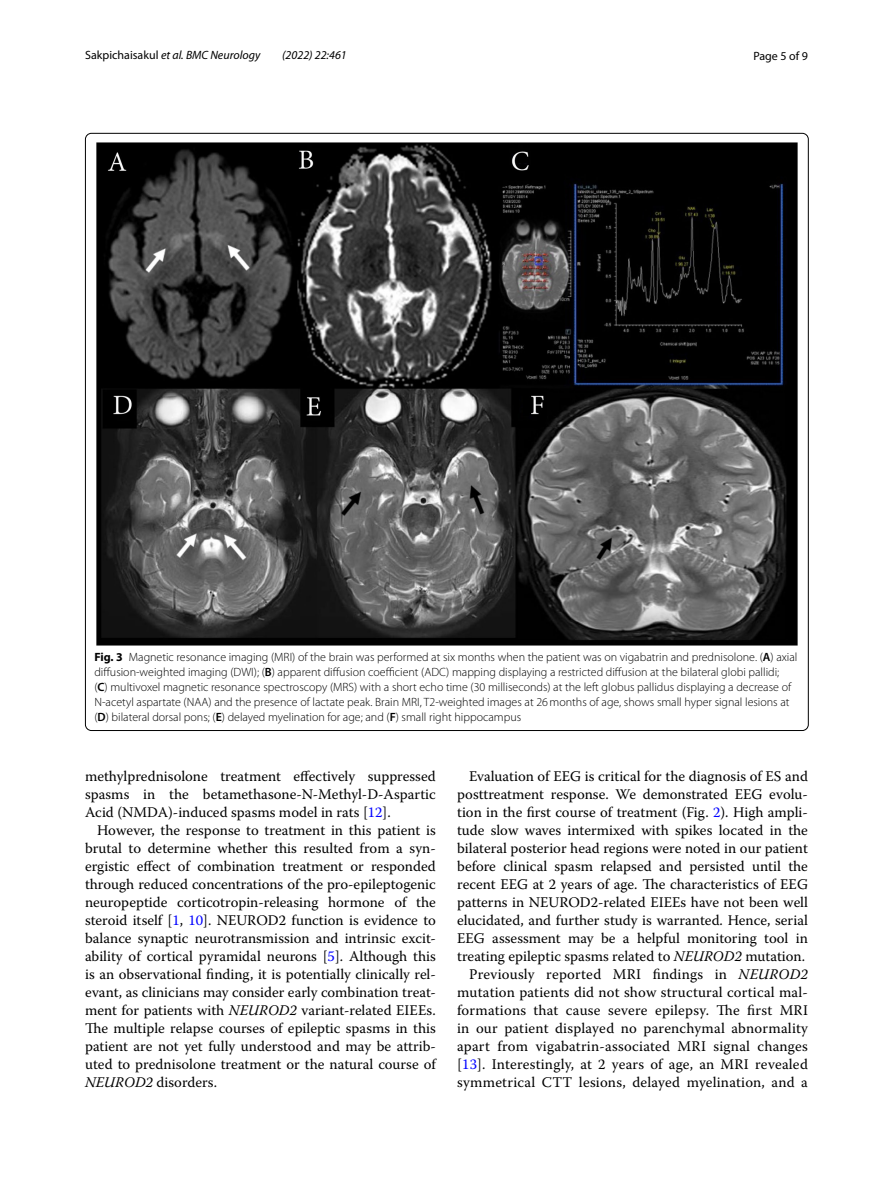
<style>
.page{position:relative;width:893px;height:1187px;background:#fff}
.page>*{position:absolute;margin:0;border:0;box-sizing:border-box;transform-origin:0 0}
.t1{font:14.7px/18px "Warnock Pro";letter-spacing:.005em;color:#000;text-align:justify}
.t2{font:300 12px/15px "Myriad Pro";color:#000}
.t3{font:italic 12px "Myriad Pro";color:#000}
.t4{font:12px "Myriad Pro";color:#000}
.s1{font-style:normal}
.s2{font-weight:700}
.s3{font-weight:600}
.s4{color:#00f}
.s5{font-style:italic}
</style>
<div class="page">
<img style="left:97px;top:142px;width:700px;height:503px">
<p class="t3" style="left:85px;top:48px;width:177px"><span class="s1">Sakpichaisakul</span> et al. BMC Neurology</p>
<p class="t3" style="left:282px;top:48px;width:66px">(2022) 22:461</p>
<p class="t4" style="left:753px;top:48px;width:56px">Page 5 of 9</p>
<p class="t2" style="left:94px;top:649px;width:704px"><span class="s2">Fig. 3</span> Magnetic resonance imaging (MRI) of the brain was performed at six months when the patient was on vigabatrin and prednisolone. (<span class="s3">A</span>) axial diffusion-weighted imaging (DWI); (<span class="s3">B</span>) apparent diffusion coefficient (ADC) mapping displaying a restricted diffusion at the bilateral globi pallidi;<br>(<span class="s3">C</span>) multivoxel magnetic resonance spectroscopy (MRS) with a short echo time (30 milliseconds) at the left globus pallidus displaying a decrease of N-acetyl aspartate (NAA) and the presence of lactate peak. Brain MRI, T2-weighted images at 26months of age, shows small hyper signal lesions at (<span class="s3">D</span>) bilateral dorsal pons; (<span class="s3">E</span>) delayed myelination for age; and (<span class="s3">F</span>) small right hippocampus</p>
<p class="t1" style="left:85px;top:766px;width:352px">methylprednisolone treatment effectively suppressed spasms in the betamethasone-N-Methyl-D-Aspartic Acid (NMDA)-induced spasms model in rats [<span class="s4">12</span>].</p>
<p class="t1" style="left:85px;top:820px;width:352px;text-indent:12px">However, the response to treatment in this patient is brutal to determine whether this resulted from a syn&shy;ergistic effect of combination treatment or responded through reduced concentrations of the pro-epileptogenic neuropeptide corticotropin-releasing hormone of the steroid itself [<span class="s4">1</span>, <span class="s4">10</span>]. NEUROD2 function is evidence to balance synaptic neurotransmission and intrinsic excit&shy;ability of cortical pyramidal neurons [<span class="s4">5</span>]. Although this is an observational finding, it is potentially clinically rel&shy;evant, as clinicians may consider early combination treat&shy;ment for patients with <span class="s5">NEUROD2</span> variant-related EIEEs.<br>The multiple relapse courses of epileptic spasms in this patient are not yet fully understood and may be attrib&shy;uted to prednisolone treatment or the natural course of <span class="s5">NEUROD2</span> disorders.</p>
<p class="t1" style="left:457px;top:766px;width:352px;text-align:right">Evaluation of EEG is critical for the diagnosis of ES and posttreatment response. We demonstrated EEG evolu&shy;tion in the first course of treatment (Fig. <span class="s4">2</span>). High ampli&shy;tude slow waves intermixed with spikes located in the bilateral posterior head regions were noted in our patient before clinical spasm relapsed and persisted until the recent EEG at 2 years of age. The characteristics of EEG patterns in NEUROD2-related EIEEs have not been well elucidated, and further study is warranted. Hence, serial EEG assessment may be a helpful monitoring tool in treating epileptic spasms related to <span class="s5">NEUROD2</span> mutation.<br>Previously reported MRI findings in <span class="s5">NEUROD2 </span>mutation patients did not show structural cortical mal&shy;formations that cause severe epilepsy. The first MRI in our patient displayed no parenchymal abnormality apart from vigabatrin-associated MRI signal changes [<span class="s4">13</span>]. Interestingly, at 2 years of age, an MRI revealed symmetrical CTT lesions, delayed myelination, and a</p>
</div>
